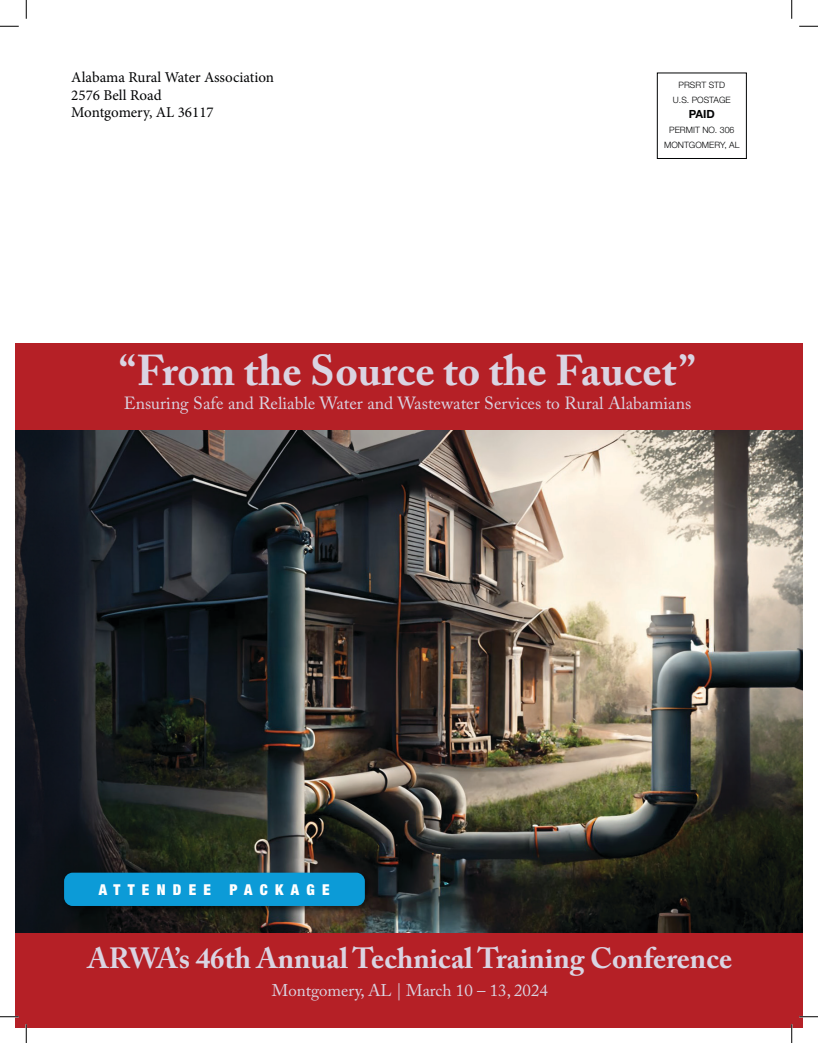
<style>
.page{position:relative;width:818px;height:1043px;background:#fff}
.page>*{position:absolute;margin:0;border:0;box-sizing:border-box;transform-origin:0 0}
.t1{font:700 42.75px "Adobe Caslon Pro";color:#dad4e2}
.t2{font:700 29px "Adobe Caslon Pro";color:#dad4e2}
.t3{font:17.5px "Adobe Caslon Pro";color:#dad4e2}
.t4{font:16.88px "Adobe Caslon Pro";color:#dad4e2}
.t5{font:15px/17.5px "Minion Pro";color:#020304}
.t6{font:900 condensed 15px "Helvetica Neue LT Std";letter-spacing:.485em;color:#fff}
.t7{font:700 11.25px "Helvetica Neue LT Std";color:#020304}
.t8{font:300 8.75px/15px "Helvetica Neue LT Std";color:#020304;text-align:center}
</style>
<div class="page">
<div style="left:657px;top:73px;width:89px;height:86px;border:1px solid #020304"></div>
<img style="left:15px;top:429px;width:787px;height:504px">
<div style="left:15px;top:343px;width:787px;height:86px;background:#b52026"></div>
<div style="left:15px;top:933px;width:787px;height:95px;background:#b52026"></div>
<div style="left:62px;top:870px;width:311px;height:44px;background:#020304;opacity:.6"></div>
<div style="left:64px;top:872px;width:301px;height:34px;background:#0c9bd7;border-radius:9px"></div>
<svg style="left:0;top:25px;width:19px;height:2px"></svg>
<svg style="left:799px;top:25px;width:19px;height:2px"></svg>
<svg style="left:0;top:1016px;width:19px;height:1px"></svg>
<svg style="left:799px;top:1015px;width:19px;height:2px"></svg>
<svg style="left:25px;top:0;width:2px;height:19px"></svg>
<svg style="left:25px;top:1024px;width:2px;height:18px"></svg>
<svg style="left:791px;top:0;width:1px;height:19px"></svg>
<svg style="left:790px;top:1024px;width:2px;height:18px"></svg>
<p class="t5" style="left:71px;top:69px;width:204px">Alabama Rural Water Association<br>2576 Bell Road<br>Montgomery, AL 36117</p>
<p class="t8" style="left:673px;top:77px;width:59px">PRSRT STD<br>U.S. POSTAGE</p>
<p class="t7" style="left:688px;top:107px;width:28px">PAID</p>
<p class="t8" style="left:664px;top:122px;width:77px">PERMIT NO. 306<br>MONTGOMERY, AL</p>
<h1 class="t1" style="left:119px;top:346px;width:578px">“From the Source to the Faucet”</h1>
<p class="t3" style="left:124px;top:393px;width:569px">Ensuring Safe and Reliable Water and Wastewater Services to Rural Alabamians</p>
<p class="t6" style="left:99px;top:880px;width:232px">ATTENDEE PACKAGE</p>
<h2 class="t2" style="left:88px;top:940px;width:646px">ARWA’s 46th Annual Technical Training Conference</h2>
<p class="t4" style="left:272px;top:980px;width:277px">Montgomery, AL | March 10 – 13, 2024</p>
</div>
